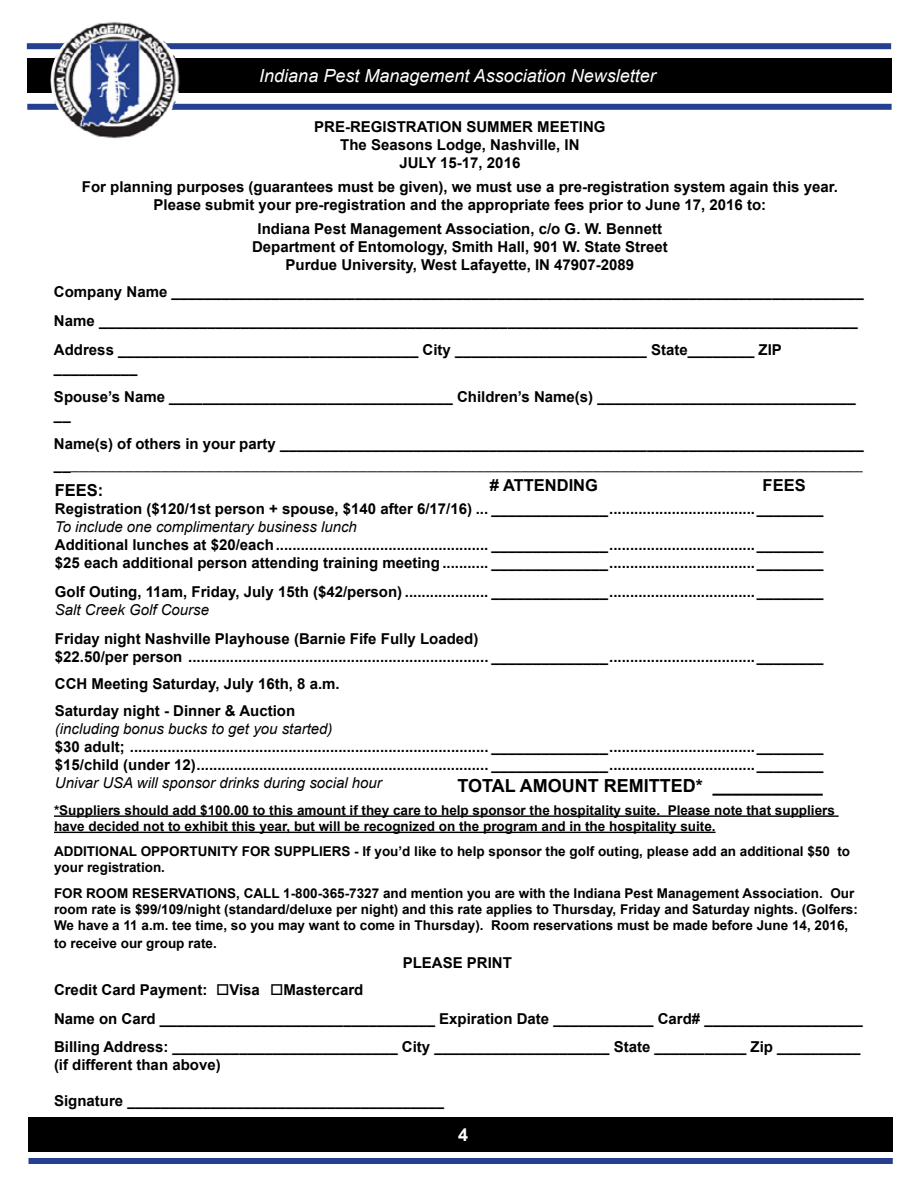
<style>
.page{position:relative;width:918px;height:1188px;background:#fff}
.page>*{position:absolute;margin:0;border:0;box-sizing:border-box;transform-origin:0 0}
.t1{font:18px "Minion Pro";color:#000}
.t2{font:italic 18px "Arial";color:#fff}
.t3{font:700 18px "Arial";color:#000}
.t4{font:700 18px "Arial";color:#fff}
.t5{font:700 16.5px "Arial";color:#000}
.t6{font:700 15px/18px "Arial";color:#000}
.t7{font:italic 15px "Arial";color:#000}
.t8{font:700 13.5px/16.2px "Arial";color:#000}
.s1{font-family:"Arial";font-weight:700;font-size:15px}
</style>
<div class="page">
<div style="left:28px;top:1118px;width:865px;height:34px;background:#000"></div>
<div style="left:28px;top:1158px;width:865px;height:6px;background:#25408f"></div>
<div style="left:27px;top:58px;width:865px;height:35px;background:#000"></div>
<div style="left:27px;top:104px;width:865px;height:6px;background:#25408f"></div>
<div style="left:27px;top:43px;width:864px;height:6px;background:#25408f"></div>
<img style="left:50px;top:22px;width:130px;height:117px">
<hr style="left:54px;top:815px;width:785px;height:2px;background:#000">
<hr style="left:54px;top:832px;width:662px;height:1px;background:#000">
<p class="t2" style="left:259px;top:66px;width:398px">Indiana Pest Management Association Newsletter</p>
<p class="t6" style="left:314px;top:118px;width:293px;text-align:center">PRE-REGISTRATION SUMMER MEETING<br>The Seasons Lodge, Nashville, IN<br>JULY 15-17, 2016</p>
<p class="t6" style="left:82px;top:178px;width:758px;text-align:center">For planning purposes (guarantees must be given), we must use a pre-registration system again this year.<br>Please submit your pre-registration and the appropriate fees prior to June 17, 2016 to:</p>
<p class="t6" style="left:252px;top:220px;width:417px;text-align:center">Indiana Pest Management Association, c/o G. W. Bennett<br>Department of Entomology, Smith Hall, 901 W. State Street<br>Purdue University, West Lafayette, IN 47907-2089</p>
<p class="t6" style="left:54px;top:278px;width:811px;line-height:28.8px">Company Name ___________________________________________________________________________________<br>Name ___________________________________________________________________________________________<br>Address ____________________________________ City _______________________ State________ ZIP</p>
<p class="t6" style="left:54px;top:354px;width:803px;line-height:28.8px">__________<br>Spouse’s Name __________________________________ Children’s Name(s) _______________________________</p>
<p class="t6" style="left:54px;top:401px;width:811px;line-height:28.8px">__<br>Name(s) of others in your party ______________________________________________________________________</p>
<p class="t1" style="left:54px;top:452px;width:810px"><span class="s1">__</span>________________________________________________________________________________________</p>
<p class="t5" style="left:55px;top:480px;width:50px">FEES:</p>
<p class="t6" style="left:55px;top:501px;width:770px">Registration ($120/1st person + spouse, $140 after 6/17/16) ... ______________...................................________</p>
<p class="t7" style="left:55px;top:519px;width:304px">To include one complimentary business lunch</p>
<p class="t6" style="left:55px;top:537px;width:770px">Additional lunches at $20/each................................................... ______________...................................________ $25 each additional person attending training meeting ........... ______________...................................________</p>
<p class="t6" style="left:55px;top:583px;width:770px">Golf Outing, 11am, Friday, July 15th ($42/person) .................... ______________...................................________</p>
<p class="t7" style="left:55px;top:601px;width:156px">Salt Creek Golf Course</p>
<p class="t6" style="left:55px;top:630px;width:770px">Friday night Nashville Playhouse (Barnie Fife Fully Loaded)<br>$22.50/per person ........................................................................ ______________...................................________</p>
<p class="t6" style="left:55px;top:671px;width:286px;line-height:27px">CCH Meeting Saturday, July 16th, 8 a.m.<br>Saturday night - Dinner &amp; Auction</p>
<p class="t7" style="left:55px;top:720px;width:279px">(including bonus bucks to get you started)</p>
<p class="t6" style="left:55px;top:738px;width:770px">$30 adult; ...................................................................................... ______________...................................________ $15/child (under 12)...................................................................... ______________...................................________</p>
<p class="t7" style="left:55px;top:774px;width:329px">Univar USA will sponsor drinks during social hour</p>
<p class="t5" style="left:490px;top:475px;width:110px"># ATTENDING</p>
<p class="t5" style="left:763px;top:475px;width:45px">FEES</p>
<p class="t3" style="left:458px;top:774px;width:367px">TOTAL AMOUNT REMITTED* ___________</p>
<p class="t8" style="left:54px;top:802px;width:782px">*Suppliers should add $100.00 to this amount if they care to help sponsor the hospitality suite. Please note that suppliers have decided not to exhibit this year, but will be recognized on the program and in the hospitality suite.</p>
<p class="t8" style="left:54px;top:844px;width:798px">ADDITIONAL OPPORTUNITY FOR SUPPLIERS - If you’d like to help sponsor the golf outing, please add an additional $50 to your registration.</p>
<p class="t8" style="left:54px;top:885px;width:805px">FOR ROOM RESERVATIONS, CALL 1-800-365-7327 and mention you are with the Indiana Pest Management Association. Our room rate is $99/109/night (standard/deluxe per night) and this rate applies to Thursday, Friday and Saturday nights. (Golfers:<br>We have a 11 a.m. tee time, so you may want to come in Thursday). Room reservations must be made before June 14, 2016,</p>
<p class="t8" style="left:54px;top:935px;width:164px">to receive our group rate.</p>
<p class="t6" style="left:54px;top:976px;width:810px;line-height:28.8px">Credit Card Payment: □Visa □Mastercard<br>Name on Card _________________________________ Expiration Date ____________ Card# ___________________<br>Billing Address: ___________________________ City _____________________ State ___________ Zip __________</p>
<p class="t6" style="left:54px;top:1057px;width:168px">(if different than above)</p>
<p class="t6" style="left:54px;top:1093px;width:392px">Signature ______________________________________</p>
<p class="t6" style="left:403px;top:955px;width:111px">PLEASE PRINT</p>
<p class="t4" style="left:458px;top:1122px;width:12px">4</p>
</div>
